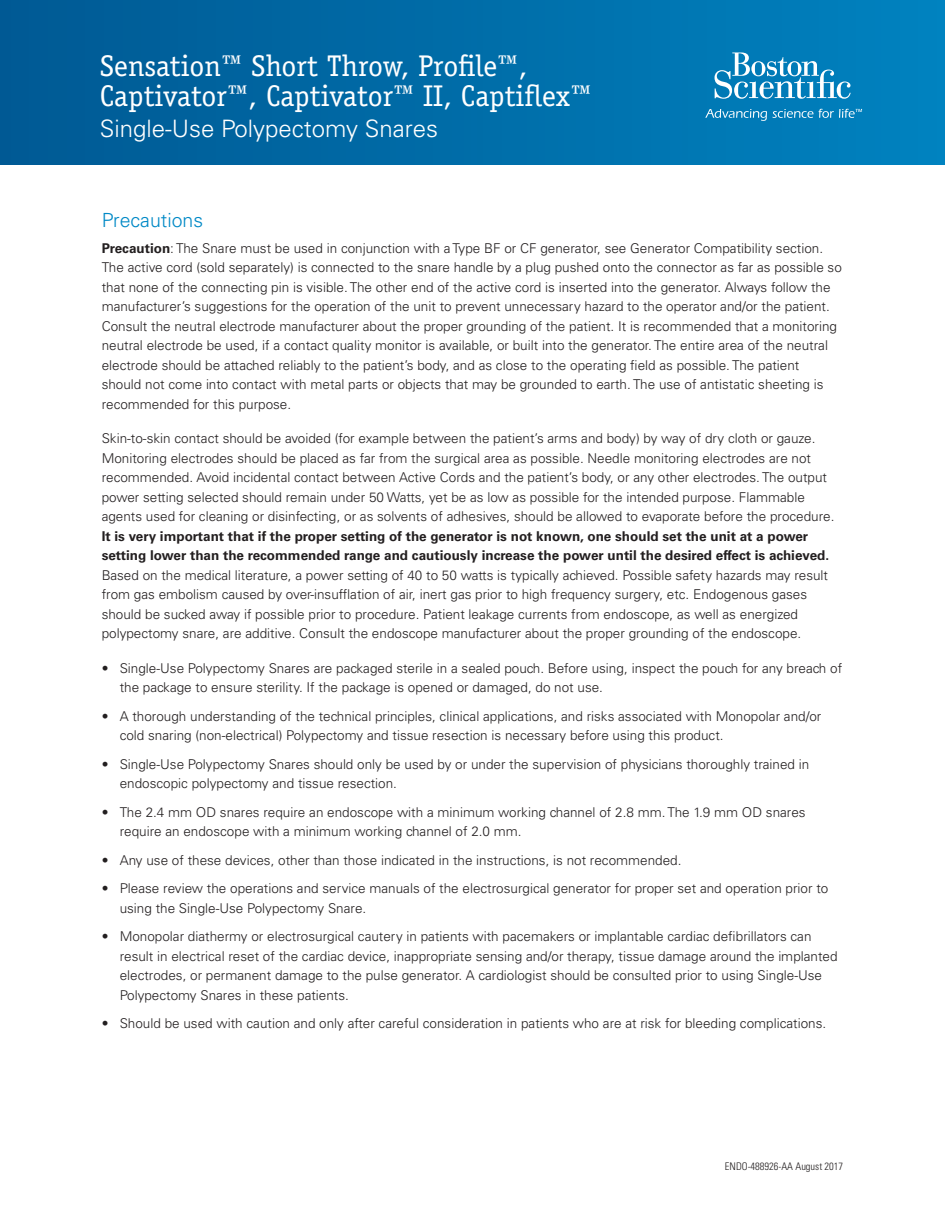
<style>
.page{position:relative;width:945px;height:1215px;background:#fff}
.page>*{position:absolute;margin:0;border:0;box-sizing:border-box;transform-origin:0 0}
.t1{font:30px/30px "Officina Serif Std";color:#fff}
.t2{font:300 24px "Univers LT Std";color:#fff}
.t3{font:300 19.5px "Univers LT Std";color:#0089c6}
.Text{font:300 13.5px/19.5px "Univers LT Std";color:#231f20}
.Text-2{font:300 condensed 10.5px "Univers LT Std";color:#231f20}
.s1{font-weight:700}
</style>
<div class="page">
<div style="left:0;top:0;width:945px;height:165px;background:linear-gradient(to right,#005993,#0082bf)"></div>
<svg style="left:715px;top:53px;width:136px;height:46px"></svg>
<svg style="left:705px;top:109px;width:108px;height:12px"></svg>
<svg style="left:819px;top:109px;width:43px;height:9px"></svg>
<p class="t1" style="left:100px;top:50px;width:493px">Sensation™ Short Throw, Profile™,<br>Captivator™, Captivator™ II, Captiflex™</p>
<p class="t2" style="left:100px;top:114px;width:340px">Single-Use Polypectomy Snares</p>
<p class="t3" style="left:102px;top:209px;width:103px">Precautions</p>
<p class="Text" style="left:102px;top:238px;width:742px"><span class="s1">Precaution</span>: The Snare must be used in conjunction with a Type BF or CF generator, see Generator Compatibility section.<br>The active cord (sold separately) is connected to the snare handle by a plug pushed onto the connector as far as possible so that none of the connecting pin is visible. The other end of the active cord is inserted into the generator. Always follow the manufacturer’s suggestions for the operation of the unit to prevent unnecessary hazard to the operator and/or the patient.<br>Consult the neutral electrode manufacturer about the proper grounding of the patient. It is recommended that a monitoring neutral electrode be used, if a contact quality monitor is available, or built into the generator. The entire area of the neutral electrode should be attached reliably to the patient’s body, and as close to the operating field as possible. The patient should not come into contact with metal parts or objects that may be grounded to earth. The use of antistatic sheeting is recommended for this purpose.</p>
<p class="Text" style="left:102px;top:429px;width:734px">Skin-to-skin contact should be avoided (for example between the patient’s arms and body) by way of dry cloth or gauze.<br>Monitoring electrodes should be placed as far from the surgical area as possible. Needle monitoring electrodes are not recommended. Avoid incidental contact between Active Cords and the patient’s body, or any other electrodes. The output power setting selected should remain under 50 Watts, yet be as low as possible for the intended purpose. Flammable agents used for cleaning or disinfecting, or as solvents of adhesives, should be allowed to evaporate before the procedure.<br><span class="s1">It is very important that if the proper setting of the generator is not known, one should set the unit at a power setting lower than the recommended range and cautiously increase the power until the desired effect is achieved.<br></span>Based on the medical literature, a power setting of 40 to 50 watts is typically achieved. Possible safety hazards may result from gas embolism caused by over-insufflation of air, inert gas prior to high frequency surgery, etc. Endogenous gases should be sucked away if possible prior to procedure. Patient leakage currents from endoscope, as well as energized polypectomy snare, are additive. Consult the endoscope manufacturer about the proper grounding of the endoscope.</p>
<p class="Text" style="left:120px;top:658px;width:724px;text-indent:-18px">• Single-Use Polypectomy Snares are packaged sterile in a sealed pouch. Before using, inspect the pouch for any breach of the package to ensure sterility. If the package is opened or damaged, do not use.</p>
<p class="Text" style="left:120px;top:706px;width:703px;text-indent:-18px">• A thorough understanding of the technical principles, clinical applications, and risks associated with Monopolar and/or cold snaring (non-electrical) Polypectomy and tissue resection is necessary before using this product.</p>
<p class="Text" style="left:120px;top:754px;width:691px;text-indent:-18px">• Single-Use Polypectomy Snares should only be used by or under the supervision of physicians thoroughly trained in endoscopic polypectomy and tissue resection.</p>
<p class="Text" style="left:120px;top:802px;width:688px;text-indent:-18px">• The 2.4 mm OD snares require an endoscope with a minimum working channel of 2.8 mm. The 1.9 mm OD snares require an endoscope with a minimum working channel of 2.0 mm.</p>
<p class="Text" style="left:102px;top:850px;width:581px">• Any use of these devices, other than those indicated in the instructions, is not recommended.</p>
<p class="Text" style="left:120px;top:879px;width:710px;text-indent:-18px">• Please review the operations and service manuals of the electrosurgical generator for proper set and operation prior to using the Single-Use Polypectomy Snare.</p>
<p class="Text" style="left:120px;top:927px;width:719px;text-indent:-18px">• Monopolar diathermy or electrosurgical cautery in patients with pacemakers or implantable cardiac defibrillators can result in electrical reset of the cardiac device, inappropriate sensing and/or therapy, tissue damage around the implanted electrodes, or permanent damage to the pulse generator. A cardiologist should be consulted prior to using Single-Use Polypectomy Snares in these patients.</p>
<p class="Text" style="left:102px;top:1014px;width:726px">• Should be used with caution and only after careful consideration in patients who are at risk for bleeding complications.</p>
<p class="Text-2" style="left:725px;top:1160px;width:120px">ENDO-488926-AA August 2017</p>
</div>
